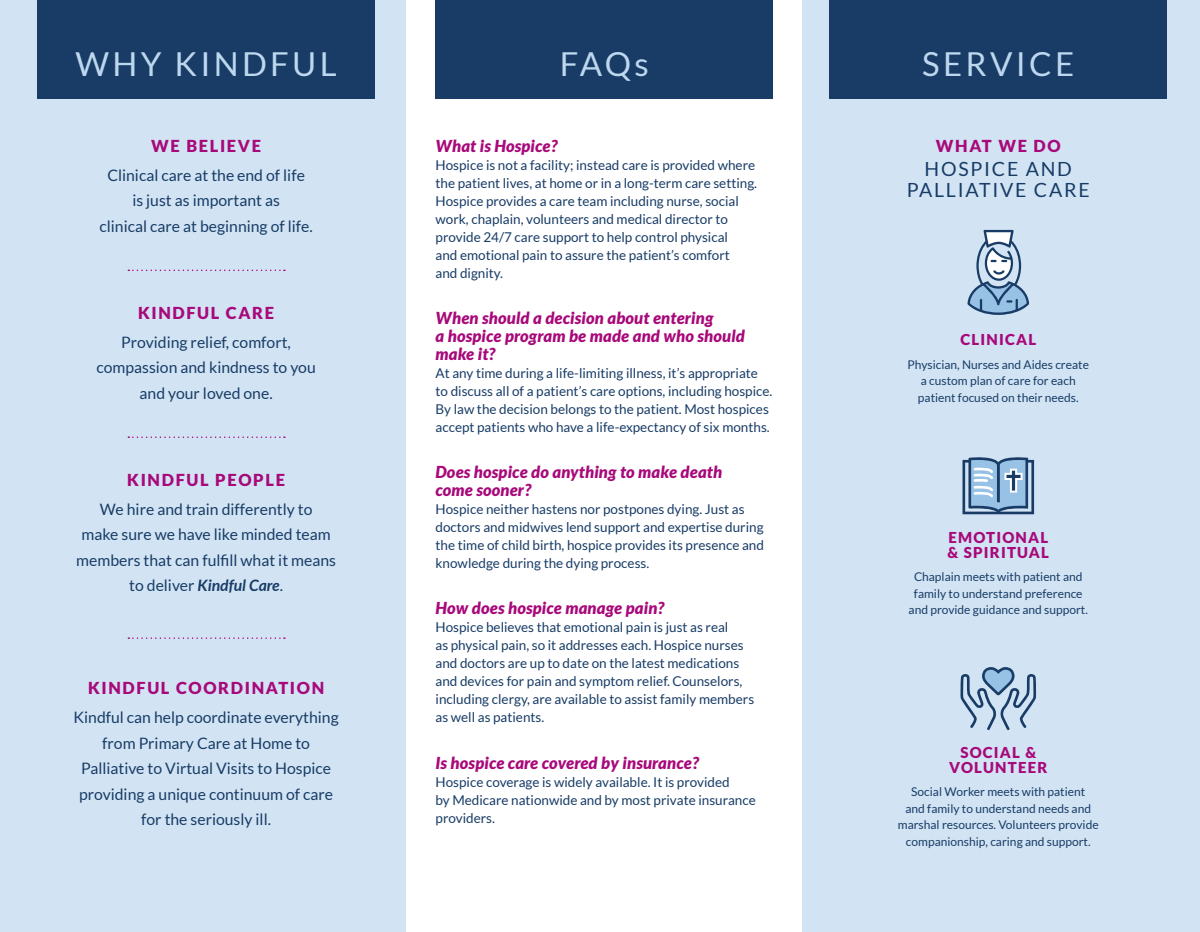
<style>
.page{position:relative;width:1200px;height:932px;background:#fff}
.page>*{position:absolute;margin:0;border:0;box-sizing:border-box;transform-origin:0 0}
.t1{font:33px "Lato";letter-spacing:.1em;color:#bdd7ee}
.t2{font:19.5px/21px "Lato";letter-spacing:.09em;color:#183c66;text-align:center}
.t3{font:italic 900 16.5px/18px "Lato";letter-spacing:.01em;color:#a8097a}
.t4{font:900 16.5px "Lato";letter-spacing:.1em;color:#a8097a}
.t5{font:15.75px/25.5px "Lato";color:#183c66;text-align:center}
.t6{font:900 15px/15px "Lato";letter-spacing:.08em;color:#a8097a;text-align:center}
.t7{font:13.5px/18px "Lato";color:#183c66}
.t8{font:12px/16.5px "Lato";color:#183c66;text-align:center}
.s1{font-weight:700;font-style:italic}
</style>
<div class="page">
<div style="left:0;top:0;width:1199px;height:931px;background:#d2e4f4"></div>
<div style="left:406px;top:0;width:395px;height:931px;background:#fff"></div>
<div style="left:37px;top:0;width:338px;height:99px;background:#183c66"></div>
<div style="left:435px;top:0;width:338px;height:99px;background:#183c66"></div>
<div style="left:829px;top:0;width:337px;height:99px;background:#183c66"></div>
<svg style="left:960px;top:667px;width:75px;height:62px"></svg>
<svg style="left:962px;top:457px;width:71px;height:57px;background:#84a5c4"></svg>
<svg style="left:967px;top:230px;width:61px;height:85px"></svg>
<svg style="left:128px;top:269px;width:157px;height:2px"></svg>
<svg style="left:128px;top:436px;width:157px;height:2px"></svg>
<svg style="left:128px;top:637px;width:157px;height:1px"></svg>
<h1 class="t1" style="left:76px;top:45px;width:262px">WHY KINDFUL</h1>
<h1 class="t1" style="left:560px;top:45px;width:90px">FAQs</h1>
<h1 class="t1" style="left:921px;top:45px;width:154px">SERVICE</h1>
<p class="t4" style="left:151px;top:136px;width:111px">WE BELIEVE</p>
<p class="t5" style="left:99px;top:162px;width:215px">Clinical care at the end of life<br>is just as important as<br>clinical care at beginning of life.</p>
<p class="t4" style="left:138px;top:303px;width:138px">KINDFUL CARE</p>
<p class="t5" style="left:96px;top:329px;width:221px">Providing relief, comfort, compassion and kindness to you and your loved one.</p>
<p class="t4" style="left:127px;top:470px;width:159px">KINDFUL PEOPLE</p>
<p class="t5" style="left:76px;top:496px;width:261px">We hire and train differently to<br>make sure we have like minded team members that can fulfill what it means to deliver <span class="s1">Kindful Care</span>.</p>
<p class="t4" style="left:88px;top:678px;width:237px">KINDFUL COORDINATION</p>
<p class="t5" style="left:73px;top:704px;width:266px">Kindful can help coordinate everything from Primary Care at Home to Palliative to Virtual Visits to Hospice providing a unique continuum of care for the seriously ill.</p>
<p class="t3" style="left:435px;top:137px;width:123px">What is Hospice?</p>
<p class="t7" style="left:435px;top:156px;width:323px">Hospice is not a facility; instead care is provided where the patient lives, at home or in a long-term care setting.<br>Hospice provides a care team including nurse, social work, chaplain, volunteers and medical director to provide 24/7 care support to help control physical<br>and emotional pain to assure the patient’s comfort<br>and dignity.</p>
<p class="t3" style="left:435px;top:309px;width:311px">When should a decision about entering<br>a hospice program be made and who should make it?</p>
<p class="t7" style="left:435px;top:364px;width:338px">At any time during a life-limiting illness, it’s appropriate to discuss all of a patient’s care options, including hospice.<br>By law the decision belongs to the patient. Most hospices accept patients who have a life-expectancy of six months.</p>
<p class="t3" style="left:435px;top:463px;width:288px">Does hospice do anything to make death come sooner?</p>
<p class="t7" style="left:435px;top:500px;width:330px">Hospice neither hastens nor postpones dying. Just as doctors and midwives lend support and expertise during the time of child birth, hospice provides its presence and knowledge during the dying process.</p>
<p class="t3" style="left:435px;top:599px;width:230px">How does hospice manage pain?</p>
<p class="t7" style="left:435px;top:618px;width:320px">Hospice believes that emotional pain is just as real<br>as physical pain, so it addresses each. Hospice nurses and doctors are up to date on the latest medications and devices for pain and symptom relief. Counselors, including clergy, are available to assist family members as well as patients.</p>
<p class="t3" style="left:435px;top:753px;width:265px">Is hospice care covered by insurance?</p>
<p class="t7" style="left:435px;top:772px;width:321px">Hospice coverage is widely available. It is provided<br>by Medicare nationwide and by most private insurance providers.</p>
<p class="t4" style="left:935px;top:136px;width:126px">WHAT WE DO</p>
<h2 class="t2" style="left:906px;top:158px;width:184px">HOSPICE AND<br>PALLIATIVE CARE</h2>
<p class="t6" style="left:960px;top:332px;width:77px">CLINICAL</p>
<p class="t8" style="left:907px;top:356px;width:183px">Physician, Nurses and Aides create a custom plan of care for each patient focused on their needs.</p>
<p class="t6" style="left:947px;top:529px;width:103px;text-align:left">EMOTIONAL &amp; SPIRITUAL</p>
<p class="t8" style="left:908px;top:568px;width:181px">Chaplain meets with patient and family to understand preference and provide guidance and support.</p>
<p class="t6" style="left:948px;top:744px;width:100px">SOCIAL &amp;<br>VOLUNTEER</p>
<p class="t8" style="left:897px;top:783px;width:202px">Social Worker meets with patient<br>and family to understand needs and marshal resources. Volunteers provide companionship, caring and support.</p>
</div>
